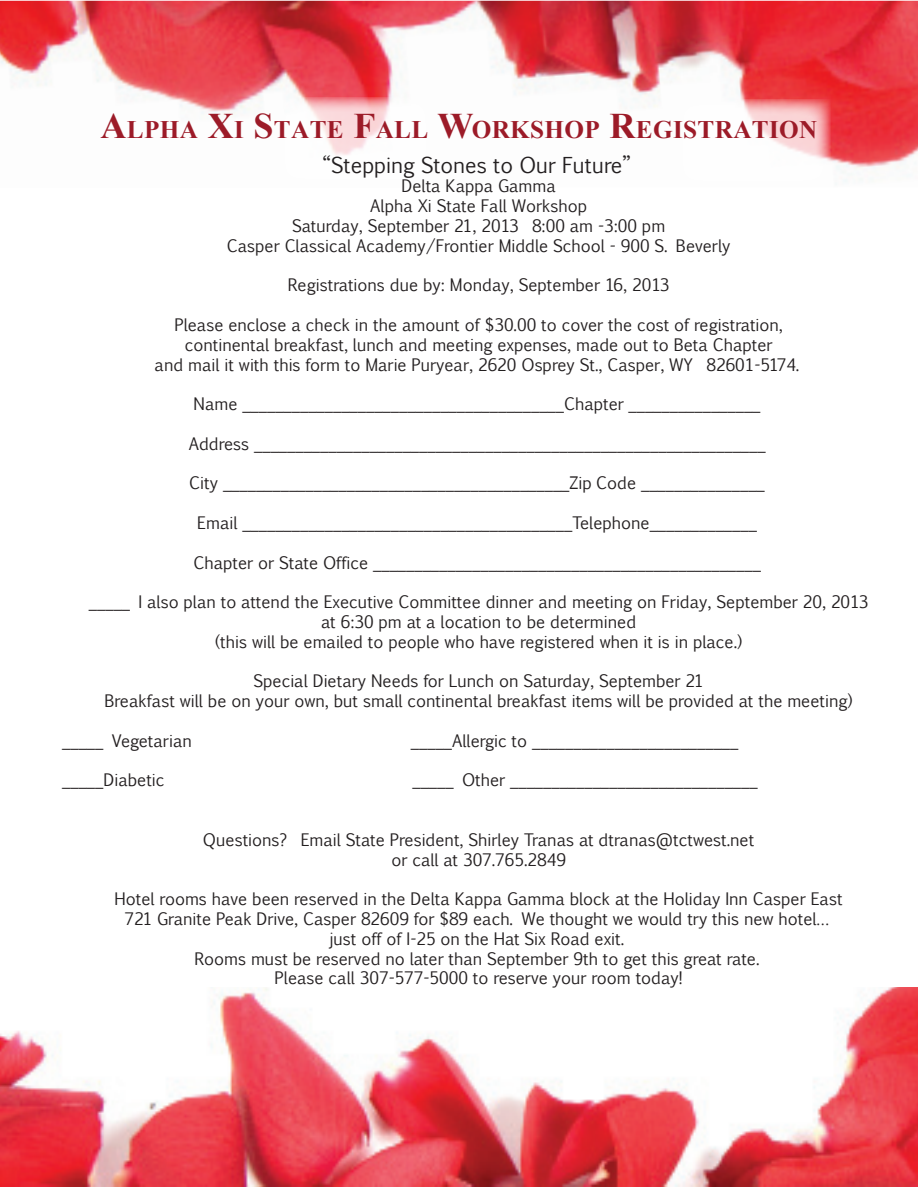
<style>
.page{position:relative;width:918px;height:1188px;background:#fff}
.page>*{position:absolute;margin:0;border:0;box-sizing:border-box;transform-origin:0 0}
.t1{font:700 25.2px "Times New Roman";letter-spacing:.015em;color:#9c1b28}
.t2{font:21px "Euphemia CAS";color:#231f20}
.t3{font:16.5px/19.8px "Euphemia CAS";color:#231f20;text-align:center}
.s1{font-size:36px}
</style>
<div class="page">
<img style="left:0;top:1px;width:918px;height:181px">
<svg style="left:677px;top:99px;width:154px;height:83px"></svg>
<img style="left:0;top:988px;width:918px;height:199px">
<svg style="left:279px;top:97px;width:154px;height:85px"></svg>
<h1 class="t1" style="left:101px;top:112px;width:718px"><span class="s1">A</span>LPHA <span class="s1">X</span>I <span class="s1">S</span>TATE <span class="s1">F</span>ALL <span class="s1">W</span>ORKSHOP <span class="s1">R</span>EGISTRATION</h1>
<p class="t2" style="left:323px;top:150px;width:310px">“Stepping Stones to Our Future”</p>
<p class="t3" style="left:227px;top:176px;width:505px">Delta Kappa Gamma<br>Alpha Xi State Fall Workshop<br>Saturday, September 21, 2013 8:00 am -3:00 pm<br>Casper Classical Academy/Frontier Middle School - 900 S. Beverly</p>
<p class="t3" style="left:288px;top:275px;width:383px">Registrations due by: Monday, September 16, 2013</p>
<p class="t3" style="left:155px;top:315px;width:646px">Please enclose a check in the amount of $30.00 to cover the cost of registration, continental breakfast, lunch and meeting expenses, made out to Beta Chapter<br>and mail it with this form to Marie Puryear, 2620 Osprey St., Casper, WY 82601-5174.</p>
<p class="t3" style="left:194px;top:394px;width:568px">Name _______________________________________Chapter ________________</p>
<p class="t3" style="left:189px;top:434px;width:578px">Address ______________________________________________________________</p>
<p class="t3" style="left:189px;top:473px;width:577px">City __________________________________________Zip Code _______________</p>
<p class="t3" style="left:197px;top:513px;width:561px">Email ________________________________________Telephone_____________</p>
<p class="t3" style="left:193px;top:552px;width:569px">Chapter or State Office _______________________________________________</p>
<p class="t3" style="left:89px;top:592px;width:781px">_____ I also plan to attend the Executive Committee dinner and meeting on Friday, September 20, 2013 at 6:30 pm at a location to be determined<br>(this will be emailed to people who have registered when it is in place.)</p>
<p class="t3" style="left:105px;top:671px;width:750px">Special Dietary Needs for Lunch on Saturday, September 21<br>Breakfast will be on your own, but small continental breakfast items will be provided at the meeting)</p>
<p class="t3" style="left:62px;top:731px;width:131px">_____ Vegetarian</p>
<p class="t3" style="left:411px;top:731px;width:329px">_____Allergic to _________________________</p>
<p class="t3" style="left:62px;top:770px;width:104px">_____Diabetic</p>
<p class="t3" style="left:412px;top:770px;width:347px">_____ Other ______________________________</p>
<p class="t3" style="left:203px;top:830px;width:553px">Questions? Email State President, Shirley Tranas at dtranas@tctwest.net or call at 307.765.2849</p>
<p class="t3" style="left:115px;top:889px;width:730px">Hotel rooms have been reserved in the Delta Kappa Gamma block at the Holiday Inn Casper East 721 Granite Peak Drive, Casper 82609 for $89 each. We thought we would try this new hotel… just off of I-25 on the Hat Six Road exit.<br>Rooms must be reserved no later than September 9th to get this great rate.<br>Please call 307-577-5000 to reserve your room today!</p>
</div>
